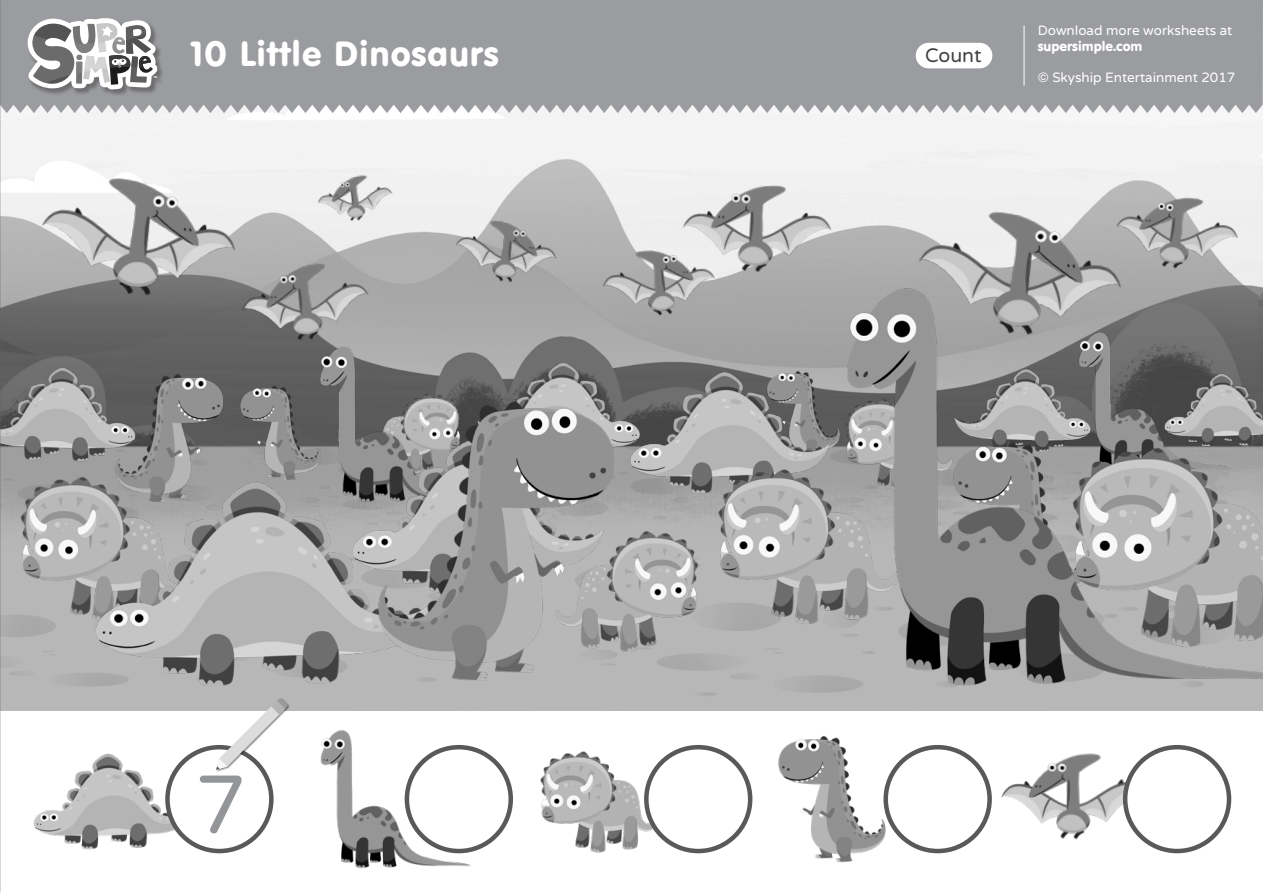
<style>
.page{position:relative;width:1263px;height:893px;background:#fff}
.page>*{position:absolute;margin:0;border:0;box-sizing:border-box;transform-origin:0 0}
.t1{font:82.35px "Varela Round";color:#939598}
.t2{font:34.5px "Super Simple";letter-spacing:.025em;color:#fff}
.t3{font:19.5px "Varela Round";color:#414042}
.t4{font:13.5px "Varela Round";color:#fff}
.t5{font:13.5px "Super Simple";color:#fff}
</style>
<div class="page">
<img style="left:0;top:113px;width:1263px;height:597px">
<img style="left:308px;top:335px;width:184px;height:138px">
<img style="left:765px;top:363px;width:51px;height:4px">
<img style="left:320px;top:730px;width:154px;height:139px">
<img style="left:624px;top:367px;width:192px;height:133px">
<img style="left:33px;top:750px;width:164px;height:100px">
<img style="left:540px;top:751px;width:123px;height:102px">
<img style="left:708px;top:465px;width:108px;height:165px">
<img style="left:778px;top:735px;width:115px;height:128px">
<img style="left:903px;top:183px;width:202px;height:73px">
<img style="left:1105px;top:179px;width:141px;height:77px">
<img style="left:27px;top:151px;width:228px;height:167px">
<img style="left:447px;top:207px;width:118px;height:86px">
<img style="left:595px;top:235px;width:128px;height:91px">
<img style="left:229px;top:246px;width:148px;height:109px">
<img style="left:1001px;top:751px;width:150px;height:96px">
<img style="left:310px;top:165px;width:88px;height:64px">
<img style="left:673px;top:169px;width:164px;height:113px">
<img style="left:238px;top:377px;width:88px;height:96px">
<img style="left:11px;top:473px;width:65px;height:155px">
<img style="left:624px;top:528px;width:82px;height:129px">
<img style="left:338px;top:434px;width:24px;height:39px">
<img style="left:0;top:364px;width:108px;height:103px">
<img style="left:471px;top:359px;width:178px;height:108px">
<img style="left:108px;top:363px;width:119px;height:110px">
<img style="left:76px;top:473px;width:372px;height:225px">
<img style="left:362px;top:376px;width:262px;height:319px">
<img style="left:816px;top:256px;width:447px;height:455px">
<img style="left:1058px;top:441px;width:205px;height:214px">
<div style="left:167px;top:747px;width:104px;height:104px;background:#fff;border-radius:50%"></div>
<div style="left:165px;top:745px;width:109px;height:108px;border:4px solid #595959;border-radius:50%"></div>
<div style="left:407px;top:747px;width:104px;height:104px;background:#fff;border-radius:50%"></div>
<div style="left:405px;top:745px;width:108px;height:108px;border:4px solid #595959;border-radius:50%"></div>
<div style="left:646px;top:747px;width:104px;height:104px;background:#fff;border-radius:50%"></div>
<div style="left:644px;top:745px;width:108px;height:108px;border:4px solid #595959;border-radius:50%"></div>
<div style="left:886px;top:747px;width:103px;height:104px;background:#fff;border-radius:50%"></div>
<div style="left:883px;top:745px;width:109px;height:108px;border:4px solid #595959;border-radius:50%"></div>
<div style="left:1125px;top:747px;width:104px;height:104px;background:#fff;border-radius:50%"></div>
<div style="left:1123px;top:745px;width:108px;height:108px;border:4px solid #595959;border-radius:50%"></div>
<img style="left:214px;top:696px;width:78px;height:78px">
<svg style="left:216px;top:698px;width:72px;height:72px"></svg>
<div style="left:0;top:0;width:1263px;height:113px;background:#9b9c9f"></div>
<img style="left:26px;top:16px;width:139px;height:81px">
<svg style="left:12px;top:5px;width:146px;height:91px"></svg>
<hr style="left:1024px;top:25px;width:1px;height:61px;background:#fff">
<div style="left:916px;top:43px;width:76px;height:25px;background:#fff;border-radius:13px"></div>
<h2 class="t2" style="left:191px;top:32px;width:309px">10 Little Dinosaurs</h2>
<h3 class="t3" style="left:925px;top:44px;width:58px">Count</h3>
<p class="t4" style="left:1038px;top:23px;width:196px">Download more worksheets at</p>
<p class="t5" style="left:1038px;top:38px;width:106px">supersimple.com</p>
<p class="t4" style="left:1038px;top:69px;width:199px">© Skyship Entertainment 2017</p>
<h1 class="t1" style="left:195px;top:757px;width:53px">7</h1>
</div>
